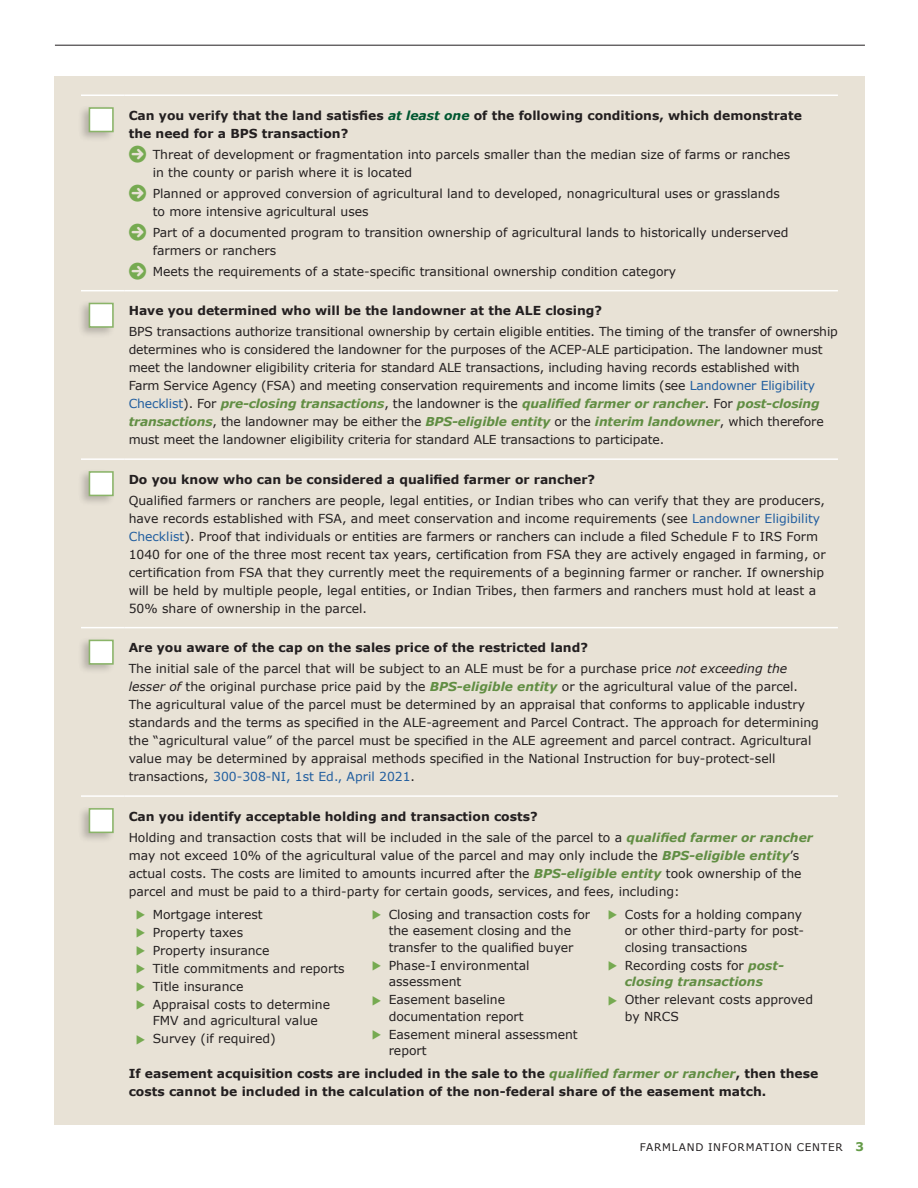
<style>
.page{position:relative;width:918px;height:1188px;background:#fff}
.page>*{position:absolute;margin:0;border:0;box-sizing:border-box;transform-origin:0 0}
.t1{font:12.3px/18px "Verdana";color:#231f20}
.t2{font:700 12.3px/18px "Verdana";color:#231f20}
.t3{font:italic 700 12.3px/16.5px "Verdana";color:#618e43;text-align:center}
.t4{font:10.5px "Verdana";letter-spacing:.07em;color:#231f20}
.s1{font-style:italic;color:#005730}
.s2{font-family:"Combi Numerals Solid";font-size:22.5px;color:#76aa51}
.s3{color:#215e9f}
.s4{font-weight:700;font-style:italic;color:#618e43}
.s5{font-weight:700}
.s6{font-style:italic}
.s7{color:#76aa51}
.s8{font-weight:400;font-style:normal;color:#231f20}
.s9{font-style:italic;color:#618e43}
.s10{font-weight:700;font-size:12px;color:#649b47}
</style>
<div class="page">
<hr style="left:55px;top:45px;width:810px;height:1px;background:#231f20">
<div style="left:54px;top:76px;width:811px;height:1049px;background:#e8e2d6"></div>
<hr style="left:81px;top:290px;width:43px;height:1px;background:#fff">
<hr style="left:124px;top:290px;width:714px;height:1px;background:#fff">
<hr style="left:81px;top:458px;width:43px;height:2px;background:#fff">
<hr style="left:124px;top:458px;width:714px;height:2px;background:#fff">
<hr style="left:81px;top:627px;width:43px;height:1px;background:#fff">
<hr style="left:124px;top:627px;width:714px;height:1px;background:#fff">
<hr style="left:81px;top:795px;width:43px;height:2px;background:#fff">
<hr style="left:124px;top:795px;width:714px;height:2px;background:#fff">
<hr style="left:81px;top:94px;width:43px;height:2px;background:#fff">
<hr style="left:124px;top:94px;width:714px;height:2px;background:#fff">
<div style="left:78px;top:105px;width:37px;height:37px;background:#231f20;opacity:.25"></div>
<div style="left:89px;top:107px;width:25px;height:25px;background:#fff;border:2px solid #8ab468"></div>
<div style="left:78px;top:300px;width:37px;height:38px;background:#231f20;opacity:.25"></div>
<div style="left:89px;top:303px;width:25px;height:25px;background:#fff;border:2px solid #8ab468"></div>
<div style="left:78px;top:468px;width:37px;height:38px;background:#231f20;opacity:.25"></div>
<div style="left:89px;top:471px;width:25px;height:25px;background:#fff;border:2px solid #8ab468"></div>
<div style="left:78px;top:637px;width:37px;height:38px;background:#231f20;opacity:.25"></div>
<div style="left:89px;top:640px;width:25px;height:25px;background:#fff;border:2px solid #8ab468"></div>
<div style="left:78px;top:805px;width:37px;height:38px;background:#231f20;opacity:.25"></div>
<div style="left:89px;top:808px;width:25px;height:25px;background:#fff;border:2px solid #8ab468"></div>
<p class="t2" style="left:129px;top:106px;width:675px">Can you verify that the land satisfies <span class="s1">at least one</span> of the following conditions, which demonstrate the need for a BPS transaction?</p>
<p class="t1" style="left:153px;top:145px;width:639px;text-indent:-24px"><span class="s2">}</span> Threat of development or fragmentation into parcels smaller than the median size of farms or ranches in the county or parish where it is located</p>
<p class="t1" style="left:153px;top:184px;width:629px;text-indent:-24px"><span class="s2">}</span> Planned or approved conversion of agricultural land to developed, nonagricultural uses or grasslands to more intensive agricultural uses</p>
<p class="t1" style="left:153px;top:223px;width:637px;text-indent:-24px"><span class="s2">}</span> Part of a documented program to transition ownership of agricultural lands to historically underserved farmers or ranchers</p>
<p class="t1" style="left:129px;top:262px;width:549px"><span class="s2">}</span> Meets the requirements of a state-specific transitional ownership condition category</p>
<p class="t2" style="left:129px;top:302px;width:475px">Have you determined who will be the landowner at the ALE closing?</p>
<p class="t1" style="left:129px;top:323px;width:711px">BPS transactions authorize transitional ownership by certain eligible entities. The timing of the transfer of ownership determines who is considered the landowner for the purposes of the ACEP-ALE participation. The landowner must meet the landowner eligibility criteria for standard ALE transactions, including having records established with<br>Farm Service Agency (FSA) and meeting conservation requirements and income limits (see <span class="s3">Landowner Eligibility Checklist</span>). For <span class="s4">pre-closing transactions</span>, the landowner is the <span class="s4">qualified farmer or rancher</span>. For <span class="s4">post-closing transactions</span>, the landowner may be either the <span class="s4">BPS-eligible entity</span> or the <span class="s4">interim landowner</span>, which therefore must meet the landowner eligibility criteria for standard ALE transactions to participate.</p>
<p class="t2" style="left:129px;top:470px;width:468px">Do you know who can be considered a qualified farmer or rancher?</p>
<p class="t1" style="left:129px;top:491px;width:698px">Qualified farmers or ranchers are people, legal entities, or Indian tribes who can verify that they are producers, have records established with FSA, and meet conservation and income requirements (see <span class="s3">Landowner Eligibility Checklist</span>). Proof that individuals or entities are farmers or ranchers can include a filed Schedule F to IRS Form 1040 for one of the three most recent tax years, certification from FSA they are actively engaged in farming, or certification from FSA that they currently meet the requirements of a beginning farmer or rancher. If ownership will be held by multiple people, legal entities, or Indian Tribes, then farmers and ranchers must hold at least a 50% share of ownership in the parcel.</p>
<p class="t1" style="left:129px;top:637px;width:660px;line-height:21px"><span class="s5">Are you aware of the cap on the sales price of the restricted land?<br></span>The initial sale of the parcel that will be subject to an ALE must be for a purchase price <span class="s6">not exceeding the</span></p>
<p class="t1" style="left:129px;top:678px;width:692px"><span class="s6">lesser of</span> the original purchase price paid by the <span class="s4">BPS-eligible entity</span> or the agricultural value of the parcel.<br>The agricultural value of the parcel must be determined by an appraisal that conforms to applicable industry standards and the terms as specified in the ALE-agreement and Parcel Contract. The approach for determining the “agricultural value” of the parcel must be specified in the ALE agreement and parcel contract. Agricultural value may be determined by appraisal methods specified in the National Instruction for buy-protect-sell transactions, <span class="s3">300-308-NI, 1st Ed., April 2021</span>.</p>
<p class="t1" style="left:129px;top:806px;width:686px;line-height:21px"><span class="s5">Can you identify acceptable holding and transaction costs?<br></span>Holding and transaction costs that will be included in the sale of the parcel to a <span class="s4">qualified farmer or rancher</span></p>
<p class="t1" style="left:129px;top:846px;width:674px">may not exceed 10% of the agricultural value of the parcel and may only include the <span class="s4">BPS-eligible entity</span>’s actual costs. The costs are limited to amounts incurred after the <span class="s4">BPS-eligible entity</span> took ownership of the parcel and must be paid to a third-party for certain goods, services, and fees, including:</p>
<p class="t1" style="left:135px;top:906px;width:212px"><span class="s7">▶</span> Mortgage interest<br><span class="s7">▶</span> Property taxes<br><span class="s7">▶</span> Property insurance<br><span class="s7">▶</span> Title commitments and reports <span class="s7">▶</span> Title insurance<br><span class="s7">▶</span> Appraisal costs to determine</p>
<p class="t1" style="left:135px;top:1012px;width:185px;text-indent:18px">FMV and agricultural value <span class="s7">▶</span> Survey (if required)</p>
<p class="t1" style="left:371px;top:906px;width:221px;line-height:16.5px;text-align:center"><span class="s7">▶</span> Closing and transaction costs for the easement closing and the transfer to the qualified buyer</p>
<p class="t1" style="left:389px;top:957px;width:142px;line-height:16.5px;text-indent:-18px"><span class="s7">▶</span> Phase-I environmental assessment</p>
<p class="t1" style="left:389px;top:992px;width:137px;line-height:16.5px;text-indent:-18px"><span class="s7">▶</span> Easement baseline documentation report</p>
<p class="t1" style="left:389px;top:1026px;width:191px;line-height:16.5px;text-indent:-18px"><span class="s7">▶</span> Easement mineral assessment report</p>
<p class="t1" style="left:625px;top:906px;width:181px;line-height:16.5px;text-indent:-18px"><span class="s7">▶</span> Costs for a holding company or other third-party for post&shy;closing transactions</p>
<p class="t3" style="left:607px;top:957px;width:179px"><span class="s7">▶</span> <span class="s8">Recording costs for</span> post&shy;closing transactions</p>
<p class="t1" style="left:625px;top:992px;width:190px;line-height:16.5px;text-indent:-18px"><span class="s7">▶</span> Other relevant costs approved by NRCS</p>
<p class="t2" style="left:129px;top:1065px;width:691px">If easement acquisition costs are included in the sale to the <span class="s9">qualified farmer or rancher</span>, then these costs cannot be included in the calculation of the non-federal share of the easement match.</p>
<p class="t4" style="left:640px;top:1140px;width:226px">FARMLAND INFORMATION CENTER <span class="s10">3</span></p>
</div>
